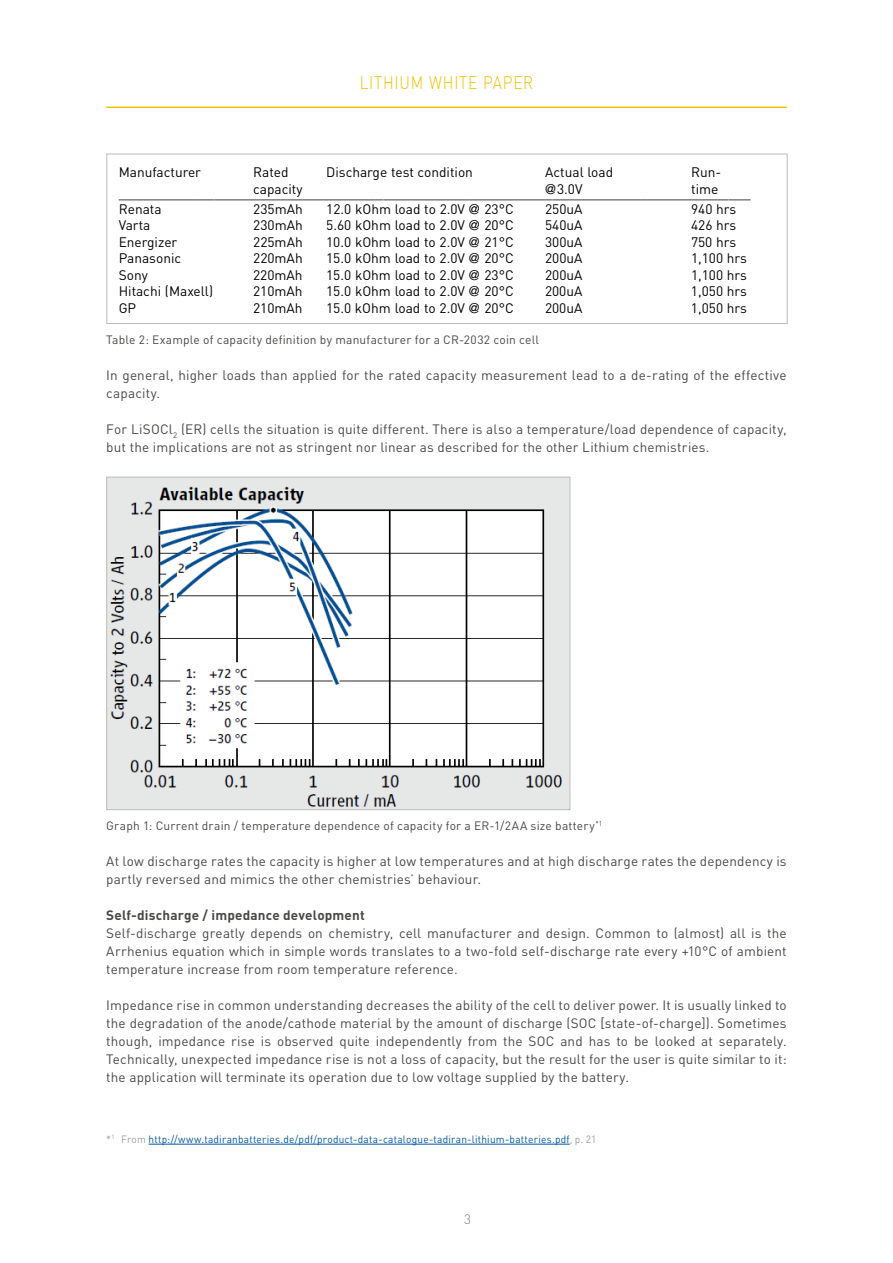
<style>
.page{position:relative;width:893px;height:1263px;background:#fff}
.page>*{position:absolute;margin:0;border:0;box-sizing:border-box;transform-origin:0 0}
.t1{font:300 18px "DIN";letter-spacing:.05em;color:#efc100;scale:.85 1}
.t2{font:13.65px/16.4px "DIN";color:#000}
.t3{font:13.5px/18px "DIN";letter-spacing:.01em;color:#484847}
.t4{font:700 13.5px "DIN";letter-spacing:.01em;color:#484847}
.t5{font:300 13.5px "DIN";color:#7d7d7d}
.t6{font:12px "DIN";letter-spacing:.015em;color:#484847}
.t7{font:10.5px "DIN";letter-spacing:.02em;color:#0056a5;scale:.96 1}
.s1{font-family:"Helvetica Neue LT Pro"}
.s2{color:#9c9c9d}
</style>
<div class="page">
<hr style="left:106px;top:106px;width:681px;height:2px;background:#efc100">
<div style="left:106px;top:153px;width:682px;height:171px;border:1px solid #bbbcbc"></div>
<hr style="left:149px;top:1144px;width:421px;height:1px;background:#0056a5">
<img style="left:108px;top:479px;width:460px;height:329px">
<div style="left:106px;top:477px;width:464px;height:333px;border:1px solid #bbbcbc"></div>
<h1 class="t1" style="left:360px;top:71px;width:206px">LITHIUM WHITE PAPER</h1>
<p class="t2" style="left:119px;top:164px;width:84px">Manufacturer</p>
<p class="t2" style="left:253px;top:164px;width:37px">Rated</p>
<p class="t2" style="left:326px;top:164px;width:148px">Discharge test condition</p>
<p class="t2" style="left:545px;top:164px;width:69px">Actual load</p>
<p class="t2" style="left:691px;top:164px;width:32px">Run-</p>
<p class="t2" style="left:253px;top:180px;width:51px">capacity</p>
<p class="t2" style="left:545px;top:180px;width:39px"><span class="s1">@</span>3.0V</p>
<p class="t2" style="left:691px;top:180px;width:29px">time</p>
<p class="t2" style="left:119px;top:184px;width:633px">______________________________________________________________________________________<br>Renata</p>
<p class="t2" style="left:253px;top:201px;width:51px">235mAh</p>
<p class="t2" style="left:326px;top:201px;width:189px">12.0 kOhm load to 2.0V <span class="s1">@</span> 23°C</p>
<p class="t2" style="left:545px;top:201px;width:39px">250uA</p>
<p class="t2" style="left:691px;top:201px;width:47px">940 hrs</p>
<p class="t2" style="left:119px;top:217px;width:33px">Varta</p>
<p class="t2" style="left:253px;top:217px;width:51px">230mAh</p>
<p class="t2" style="left:326px;top:217px;width:189px">5.60 kOhm load to 2.0V <span class="s1">@</span> 20°C</p>
<p class="t2" style="left:545px;top:217px;width:39px">540uA</p>
<p class="t2" style="left:691px;top:217px;width:47px">426 hrs</p>
<p class="t2" style="left:119px;top:233px;width:60px">Energizer</p>
<p class="t2" style="left:253px;top:233px;width:51px">225mAh</p>
<p class="t2" style="left:326px;top:233px;width:189px">10.0 kOhm load to 2.0V <span class="s1">@</span> 21°C</p>
<p class="t2" style="left:545px;top:233px;width:39px">300uA</p>
<p class="t2" style="left:691px;top:233px;width:47px">750 hrs</p>
<p class="t2" style="left:119px;top:250px;width:64px">Panasonic</p>
<p class="t2" style="left:253px;top:250px;width:51px">220mAh</p>
<p class="t2" style="left:326px;top:250px;width:189px">15.0 kOhm load to 2.0V <span class="s1">@</span> 20°C</p>
<p class="t2" style="left:545px;top:250px;width:39px">200uA</p>
<p class="t2" style="left:691px;top:250px;width:58px">1,100 hrs</p>
<p class="t2" style="left:119px;top:266px;width:31px">Sony</p>
<p class="t2" style="left:253px;top:266px;width:51px">220mAh</p>
<p class="t2" style="left:326px;top:266px;width:189px">15.0 kOhm load to 2.0V <span class="s1">@</span> 23°C</p>
<p class="t2" style="left:545px;top:266px;width:39px">200uA</p>
<p class="t2" style="left:691px;top:266px;width:58px">1,100 hrs</p>
<p class="t2" style="left:119px;top:283px;width:96px">Hitachi (Maxell)</p>
<p class="t2" style="left:253px;top:283px;width:51px">210mAh</p>
<p class="t2" style="left:326px;top:283px;width:189px">15.0 kOhm load to 2.0V <span class="s1">@</span> 20°C</p>
<p class="t2" style="left:545px;top:283px;width:39px">200uA</p>
<p class="t2" style="left:691px;top:283px;width:58px">1,050 hrs</p>
<p class="t2" style="left:119px;top:299px;width:19px">GP</p>
<p class="t2" style="left:253px;top:299px;width:51px">210mAh</p>
<p class="t2" style="left:326px;top:299px;width:189px">15.0 kOhm load to 2.0V <span class="s1">@</span> 20°C</p>
<p class="t2" style="left:545px;top:299px;width:39px">200uA</p>
<p class="t2" style="left:691px;top:299px;width:58px">1,050 hrs</p>
<p class="t6" style="left:106px;top:332px;width:434px">Table 2: Example of capacity definition by manufacturer for a CR-2032 coin cell</p>
<p class="t3" style="left:106px;top:366px;width:682px">In general, higher loads than applied for the rated capacity measurement lead to a de-rating of the effective capacity.</p>
<p class="t3" style="left:106px;top:420px;width:682px">For LiSOCl<sub>2</sub> (ER) cells the situation is quite different. There is also a temperature/load dependence of capacity, but the implications are not as stringent nor linear as described for the other Lithium chemistries.</p>
<p class="t6" style="left:106px;top:818px;width:498px">Graph 1: Current drain / temperature dependence of capacity for a ER-1/2AA size battery<sup>*1</sup></p>
<p class="t3" style="left:106px;top:852px;width:682px">At low discharge rates the capacity is higher at low temperatures and at high discharge rates the dependency is partly reversed and mimics the other chemistries’ behaviour.</p>
<p class="t4" style="left:106px;top:906px;width:260px">Self-discharge / impedance development</p>
<p class="t3" style="left:106px;top:924px;width:682px;text-align:justify">Self-discharge greatly depends on chemistry, cell manufacturer and design. Common to (almost) all is the Arrhenius equation which in simple words translates to a two-fold self-discharge rate every +10°C of ambient temperature increase from room temperature reference.</p>
<p class="t3" style="left:106px;top:996px;width:682px;text-align:justify">Impedance rise in common understanding decreases the ability of the cell to deliver power. It is usually linked to the degradation of the anode/cathode material by the amount of discharge (SOC [state-of-charge]). Sometimes though, impedance rise is observed quite independently from the SOC and has to be looked at separately.<br>Technically, unexpected impedance rise is not a loss of capacity, but the result for the user is quite similar to it: the application will terminate its operation due to low voltage supplied by the battery.</p>
<p class="t7" style="left:106px;top:1132px;width:512px"><span class="s2">*</span><sup>1</sup> <span class="s2">From</span> http://www.tadiranbatteries.de/pdf/product-data-catalogue-tadiran-lithium-batteries.pdf<span class="s2">, p. 21</span></p>
<p class="t5" style="left:464px;top:1211px;width:8px">3</p>
</div>
